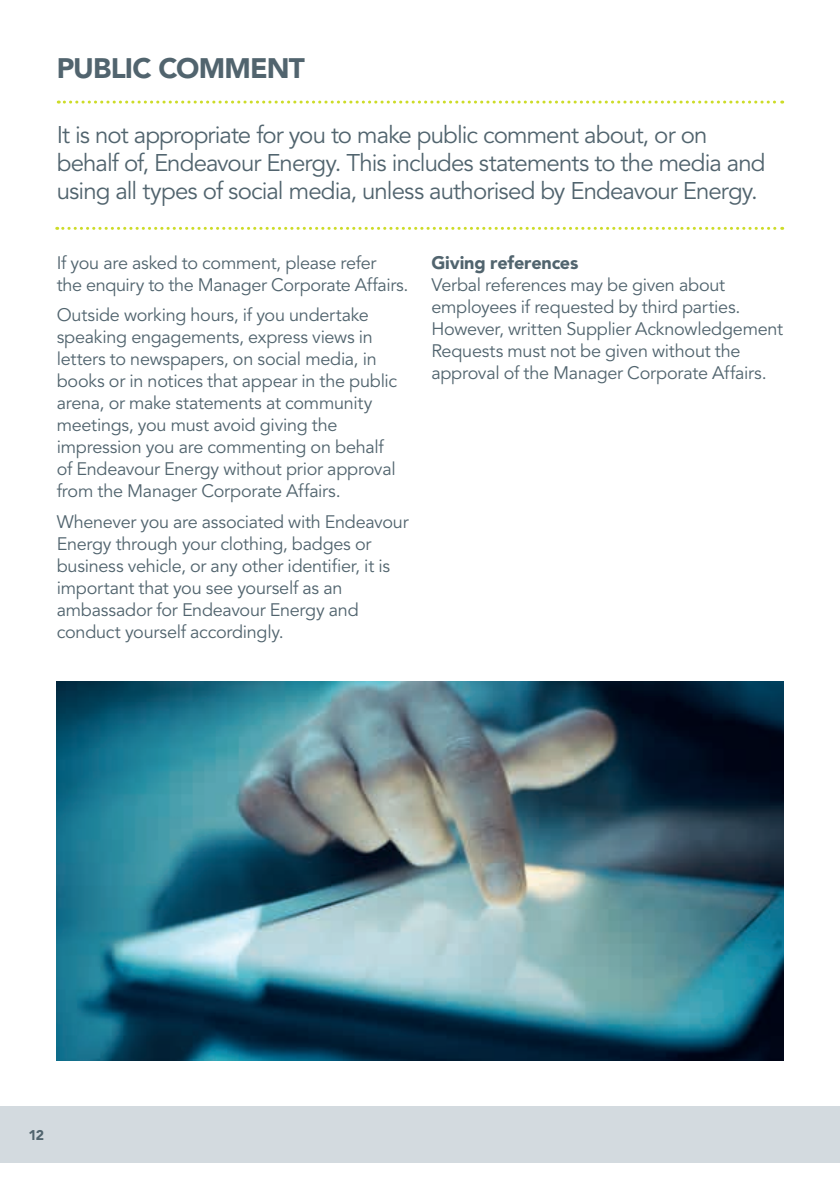
<style>
.page{position:relative;width:840px;height:1191px;background:#fff}
.page>*{position:absolute;margin:0;border:0;box-sizing:border-box;transform-origin:0 0}
.t1{font:900 28px "Avenir LT Std";letter-spacing:-.03em;color:#51646e}
.t2{font:24px/28px "Avenir LT Std";letter-spacing:-.04em;color:#51646e}
.t3{font:18px/22px "Avenir LT Std";letter-spacing:-.015em;color:#51646e}
.t4{font:900 18px "Avenir LT Std";letter-spacing:-.01em;color:#51646e}
.t5{font:900 14px "Avenir LT Std";color:#51646e}
</style>
<div class="page">
<div style="left:0;top:1106px;width:839px;height:56px;background:#d3dadf"></div>
<svg style="left:58px;top:101px;width:724px;height:3px"></svg>
<svg style="left:57px;top:227px;width:725px;height:3px"></svg>
<img style="left:57px;top:681px;width:725px;height:379px">
<h1 class="t1" style="left:57px;top:51px;width:250px">PUBLIC COMMENT</h1>
<h2 class="t2" style="left:57px;top:121px;width:710px">It is not appropriate for you to make public comment about, or on behalf of, Endeavour Energy. This includes statements to the media and using all types of social media, unless authorised by Endeavour Energy.</h2>
<p class="t3" style="left:57px;top:252px;width:353px">If you are asked to comment, please refer<br>the enquiry to the Manager Corporate Affairs.</p>
<p class="t3" style="left:57px;top:305px;width:342px">Outside working hours, if you undertake speaking engagements, express views in letters to newspapers, on social media, in books or in notices that appear in the public arena, or make statements at community meetings, you must avoid giving the impression you are commenting on behalf of Endeavour Energy without prior approval from the Manager Corporate Affairs.</p>
<p class="t3" style="left:57px;top:511px;width:353px">Whenever you are associated with Endeavour Energy through your clothing, badges or business vehicle, or any other identifier, it is important that you see yourself as an ambassador for Endeavour Energy and conduct yourself accordingly.</p>
<p class="t4" style="left:431px;top:252px;width:148px">Giving references</p>
<p class="t3" style="left:431px;top:274px;width:353px">Verbal references may be given about employees if requested by third parties.<br>However, written Supplier Acknowledgement Requests must not be given without the approval of the Manager Corporate Affairs.</p>
<p class="t5" style="left:28px;top:1126px;width:17px">12</p>
</div>
